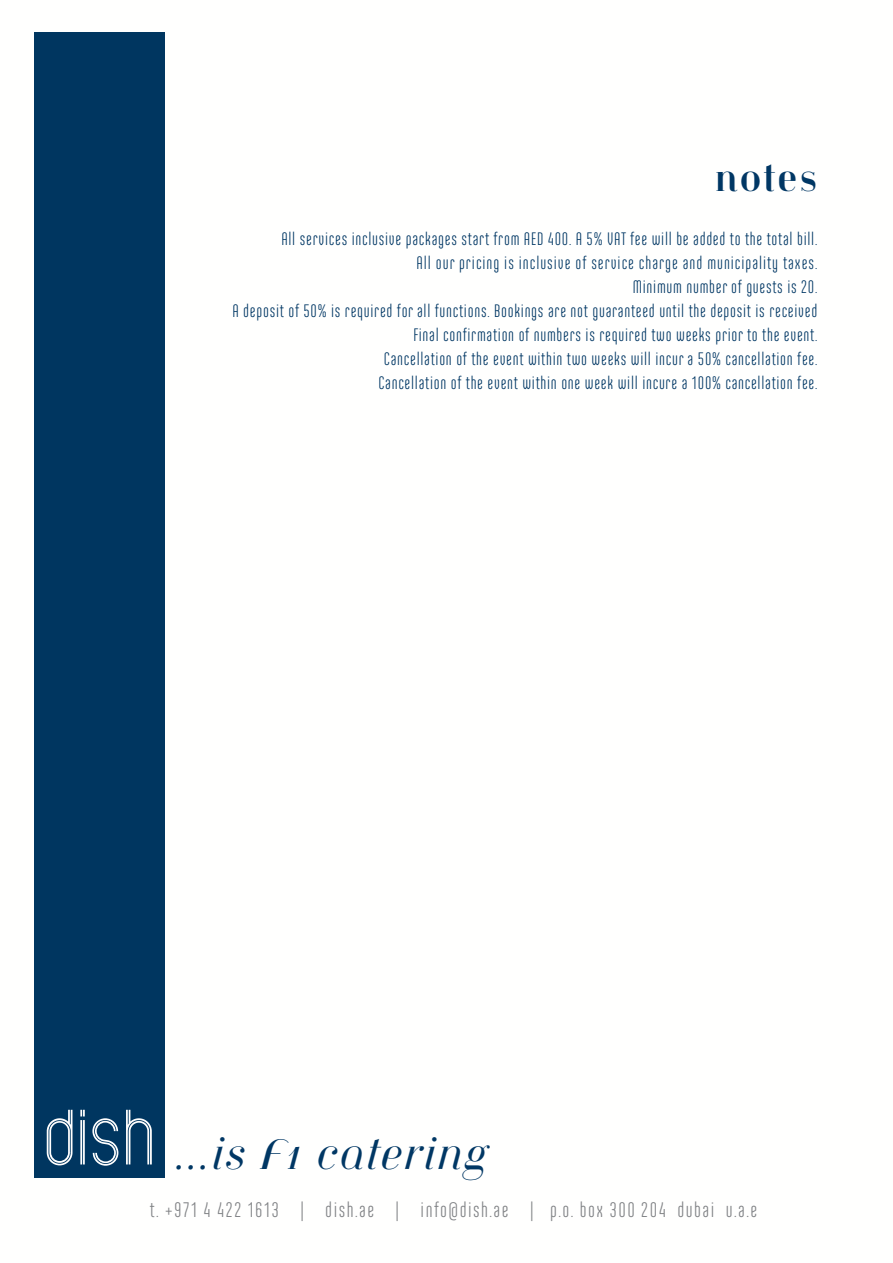
<style>
.page{position:relative;width:893px;height:1263px;background:#fff}
.page>*{position:absolute;margin:0;border:0;box-sizing:border-box;transform-origin:0 0}
.t1{font:italic 42px "Jeanne Moderno OT";letter-spacing:.055em;color:#003764}
.t2{font:700 36px "Jeanne Moderno OT";letter-spacing:.055em;color:#003764}
.t3{font:21px "Ando";letter-spacing:.07em;color:#808285}
.t4{font:18px/24px "Ando";letter-spacing:.04em;color:#003764;text-align:right}
</style>
<div class="page">
<div style="left:34px;top:32px;width:131px;height:1146px;background:#003660"></div>
<svg style="left:92px;top:1118px;width:26px;height:48px"></svg>
<svg style="left:80px;top:1110px;width:5px;height:54px"></svg>
<svg style="left:47px;top:1110px;width:25px;height:55px"></svg>
<svg style="left:126px;top:1110px;width:26px;height:54px"></svg>
<h2 class="t2" style="left:715px;top:157px;width:104px">notes</h2>
<p class="t4" style="left:232px;top:227px;width:586px">All services inclusive packages start from AED 400. A 5% VAT fee will be added to the total bill.<br>All our pricing is inclusive of service charge and municipality taxes.<br>Minimum number of guests is 20.<br>A deposit of 50% is required for all functions. Bookings are not guaranteed until the deposit is received Final confirmation of numbers is required two weeks prior to the event.<br>Cancellation of the event within two weeks will incur a 50% cancellation fee.<br>Cancellation of the event within one week will incure a 100% cancellation fee.</p>
<h1 class="t1" style="left:177px;top:1130px;width:312px">...is F1 catering</h1>
<p class="t3" style="left:150px;top:1199px;width:609px">t. +971 4 422 1613 | dish.ae | info@dish.ae | p.o. box 300 204 dubai u.a.e</p>
</div>
